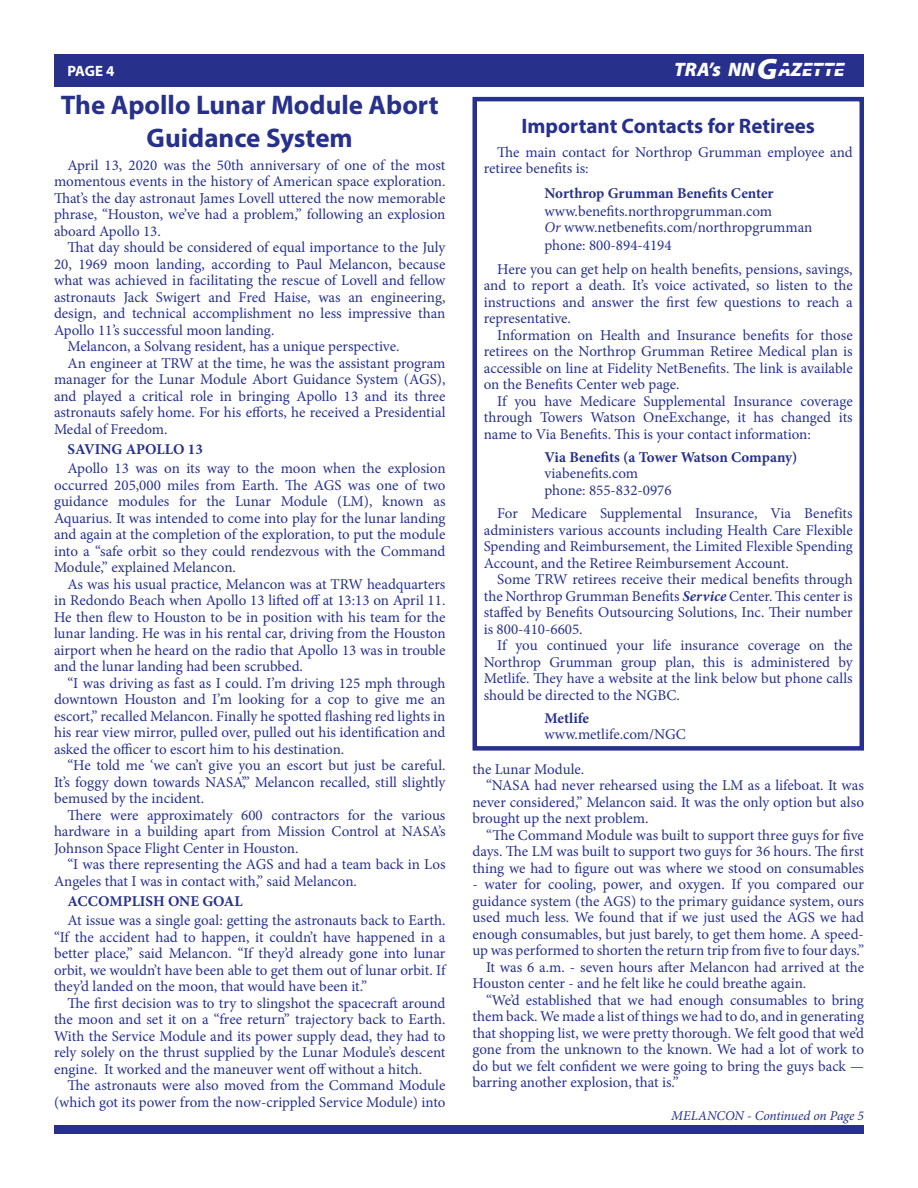
<style>
.page{position:relative;width:918px;height:1188px;background:#fff}
.page>*{position:absolute;margin:0;border:0;box-sizing:border-box;transform-origin:0 0}
.t1{font:700 27px/32.4px "Myriad Pro";color:#27318b;text-align:center}
.t2{font:700 21px "Myriad Pro";color:#27318b}
.t3{font:italic 900 19.5px "Myriad Pro";color:#fff}
.t4{font:15px/16.5px "Minion Pro";letter-spacing:-.005em;color:#27318b;text-align:justify}
.t5{font:700 15px "Minion Pro";color:#27318b}
.t6{font:700 15px "Myriad Pro";color:#fff}
.t7{font:italic 13.5px "Minion Pro";letter-spacing:-.005em;color:#27318b}
.s1{font-size:29.7px}
.s2{font-style:italic}
.s3{font-weight:700;font-style:italic}
</style>
<div class="page">
<div style="left:54px;top:1125px;width:810px;height:9px;background:#27318b"></div>
<div style="left:54px;top:54px;width:810px;height:32px;background:#27318b"></div>
<div style="left:472px;top:97px;width:392px;height:654px;border:4px solid #27318b"></div>
<p class="t6" style="left:68px;top:61px;width:48px">PAGE 4</p>
<h3 class="t3" style="left:674px;top:57px;width:172px">TRA’s NN<span class="s1">G</span>AZETTE</h3>
<h2 class="t2" style="left:521px;top:113px;width:295px">Important Contacts for Retirees</h2>
<p class="t4" style="left:484px;top:144px;width:371px;text-indent:14px">The main contact for Northrop Grumman employee and retiree benefits is:</p>
<p class="t5" style="left:544px;top:182px;width:231px">Northrop Grumman Benefits Center</p>
<p class="t4" style="left:544px;top:203px;width:269px">www.benefits.northropgrumman.com<br><span class="s2">Or</span> www.netbenefits.com/northropgrumman</p>
<p class="t4" style="left:497px;top:234px;width:357px;line-height:23.2px;text-indent:47px">phone: 800-894-4194<br>Here you can get help on health benefits, pensions, savings,</p>
<p class="t4" style="left:484px;top:277px;width:371px">and to report a death. It’s voice activated, so listen to the instructions and answer the first few questions to reach a representative.</p>
<p class="t4" style="left:484px;top:327px;width:371px;text-indent:14px">Information on Health and Insurance benefits for those retirees on the Northrop Grumman Retiree Medical plan is accessible on line at Fidelity NetBenefits. The link is available on the Benefits Center web page.</p>
<p class="t4" style="left:484px;top:393px;width:371px;text-indent:14px">If you have Medicare Supplemental Insurance coverage through Towers Watson OneExchange, it has changed its name to Via Benefits. This is your contact information:</p>
<p class="t5" style="left:544px;top:446px;width:255px">Via Benefits (a Tower Watson Company)</p>
<p class="t4" style="left:544px;top:465px;width:129px">viabenefits.com phone: 855-832-0976</p>
<p class="t4" style="left:484px;top:505px;width:371px;text-indent:14px">For Medicare Supplemental Insurance, Via Benefits administers various accounts including Health Care Flexible Spending and Reimbursement, the Limited Flexible Spending Account, and the Retiree Reimbursement Account.</p>
<p class="t4" style="left:484px;top:571px;width:370px;text-indent:14px">Some TRW retirees receive their medical benefits through the Northrop Grumman Benefits <span class="s3">Service</span> Center. This center is staffed by Benefits Outsourcing Solutions, Inc. Their number is 800-410-6605.</p>
<p class="t4" style="left:484px;top:637px;width:371px;text-indent:14px">If you continued your life insurance coverage on the Northrop Grumman group plan, this is administered by Metlife. They have a website at the link below but phone calls should be directed to the NGBC.</p>
<p class="t5" style="left:544px;top:707px;width:46px">Metlife</p>
<p class="t4" style="left:544px;top:726px;width:143px">www.metlife.com/NGC</p>
<h1 class="t1" style="left:61px;top:88px;width:379px">The Apollo Lunar Module Abort<br>Guidance System</h1>
<p class="t4" style="left:54px;top:157px;width:393px;text-indent:14px">April 13, 2020 was the 50th anniversary of one of the most momentous events in the history of American space exploration.<br>That’s the day astronaut James Lovell uttered the now memorable phrase, “Houston, we’ve had a problem,” following an explosion aboard Apollo 13.</p>
<p class="t4" style="left:68px;top:239px;width:379px">That day should be considered of equal importance to the July</p>
<p class="t4" style="left:54px;top:256px;width:393px">20, 1969 moon landing, according to Paul Melancon, because</p>
<p class="t4" style="left:54px;top:272px;width:393px">what was achieved in facilitating the rescue of Lovell and fellow</p>
<p class="t4" style="left:54px;top:289px;width:393px">astronauts Jack Swigert and Fred Haise, was an engineering,</p>
<p class="t4" style="left:54px;top:305px;width:393px">design, and technical accomplishment no less impressive than</p>
<p class="t4" style="left:54px;top:322px;width:222px">Apollo 11’s successful moon landing.</p>
<p class="t4" style="left:68px;top:338px;width:334px">Melancon, a Solvang resident, has a unique perspective.</p>
<p class="t4" style="left:68px;top:355px;width:379px">An engineer at TRW at the time, he was the assistant program</p>
<p class="t4" style="left:54px;top:371px;width:393px">manager for the Lunar Module Abort Guidance System (AGS),</p>
<p class="t4" style="left:54px;top:388px;width:393px">and played a critical role in bringing Apollo 13 and its three</p>
<p class="t4" style="left:54px;top:404px;width:393px">astronauts safely home. For his efforts, he received a Presidential</p>
<p class="t4" style="left:54px;top:421px;width:115px">Medal of Freedom.</p>
<p class="t5" style="left:68px;top:438px;width:137px">SAVING APOLLO 13</p>
<p class="t4" style="left:54px;top:460px;width:393px;text-indent:14px">Apollo 13 was on its way to the moon when the explosion occurred 205,000 miles from Earth. The AGS was one of two guidance modules for the Lunar Module (LM), known as Aquarius. It was intended to come into play for the lunar landing and again at the completion of the exploration, to put the module into a “safe orbit so they could rendezvous with the Command Module,” explained Melancon.</p>
<p class="t4" style="left:54px;top:576px;width:393px;text-indent:14px">As was his usual practice, Melancon was at TRW headquarters in Redondo Beach when Apollo 13 lifted off at 13:13 on April 11.<br>He then flew to Houston to be in position with his team for the lunar landing. He was in his rental car, driving from the Houston airport when he heard on the radio that Apollo 13 was in trouble and the lunar landing had been scrubbed.</p>
<p class="t4" style="left:54px;top:675px;width:393px;text-indent:14px">“I was driving as fast as I could. I’m driving 125 mph through downtown Houston and I’m looking for a cop to give me an escort,” recalled Melancon. Finally he spotted flashing red lights in his rear view mirror, pulled over, pulled out his identification and asked the officer to escort him to his destination.</p>
<p class="t4" style="left:54px;top:757px;width:393px;text-indent:14px">“He told me ‘we can’t give you an escort but just be careful.<br>It’s foggy down towards NASA’,” Melancon recalled, still slightly bemused by the incident.</p>
<p class="t4" style="left:54px;top:807px;width:393px;text-indent:14px">There were approximately 600 contractors for the various hardware in a building apart from Mission Control at NASA’s Johnson Space Flight Center in Houston.</p>
<p class="t4" style="left:54px;top:856px;width:393px;text-indent:14px">“I was there representing the AGS and had a team back in Los<br>Angeles that I was in contact with,” said Melancon.</p>
<p class="t5" style="left:68px;top:890px;width:177px">ACCOMPLISH ONE GOAL</p>
<p class="t4" style="left:54px;top:912px;width:393px;text-indent:14px">At issue was a single goal: getting the astronauts back to Earth. “If the accident had to happen, it couldn’t have happened in a better place,” said Melancon. “If they’d already gone into lunar orbit, we wouldn’t have been able to get them out of lunar orbit. If they’d landed on the moon, that would have been it.”</p>
<p class="t4" style="left:54px;top:995px;width:393px;text-indent:14px">The first decision was to try to slingshot the spacecraft around the moon and set it on a “free return” trajectory back to Earth.<br>With the Service Module and its power supply dead, they had to rely solely on the thrust supplied by the Lunar Module’s descent engine. It worked and the maneuver went off without a hitch.</p>
<p class="t4" style="left:54px;top:1077px;width:393px;text-align:right">The astronauts were also moved from the Command Module (which got its power from the now-crippled Service Module) into</p>
<p class="t4" style="left:472px;top:761px;width:113px">the Lunar Module.</p>
<p class="t4" style="left:486px;top:777px;width:379px">“NASA had never rehearsed using the LM as a lifeboat. It was</p>
<p class="t4" style="left:472px;top:794px;width:393px">never considered,” Melancon said. It was the only option but also</p>
<p class="t4" style="left:472px;top:810px;width:178px">brought up the next problem.</p>
<p class="t4" style="left:486px;top:827px;width:379px">“The Command Module was built to support three guys for five</p>
<p class="t4" style="left:472px;top:843px;width:393px">days. The LM was built to support two guys for 36 hours. The first</p>
<p class="t4" style="left:472px;top:860px;width:393px">thing we had to figure out was where we stood on consumables</p>
<p class="t4" style="left:472px;top:876px;width:393px">- water for cooling, power, and oxygen. If you compared our</p>
<p class="t4" style="left:472px;top:893px;width:393px">guidance system (the AGS) to the primary guidance system, ours</p>
<p class="t4" style="left:472px;top:909px;width:393px">used much less. We found that if we just used the AGS we had</p>
<p class="t4" style="left:472px;top:926px;width:393px">enough consumables, but just barely, to get them home. A speed-</p>
<p class="t4" style="left:472px;top:942px;width:393px">up was performed to shorten the return trip from five to four days.”</p>
<p class="t4" style="left:486px;top:959px;width:380px">It was 6 a.m. - seven hours after Melancon had arrived at the</p>
<p class="t4" style="left:472px;top:975px;width:335px">Houston center - and he felt like he could breathe again.</p>
<p class="t4" style="left:486px;top:992px;width:379px">“We’d established that we had enough consumables to bring</p>
<p class="t4" style="left:472px;top:1008px;width:393px">them back. We made a list of things we had to do, and in generating</p>
<p class="t4" style="left:472px;top:1025px;width:393px">that shopping list, we were pretty thorough. We felt good that we’d</p>
<p class="t4" style="left:472px;top:1041px;width:393px">gone from the unknown to the known. We had a lot of work to</p>
<p class="t4" style="left:472px;top:1058px;width:393px">do but we felt confident we were going to bring the guys back —</p>
<p class="t4" style="left:472px;top:1074px;width:208px">barring another explosion, that is.”</p>
<p class="t7" style="left:671px;top:1107px;width:194px">MELANCON - Continued on Page 5</p>
</div>
